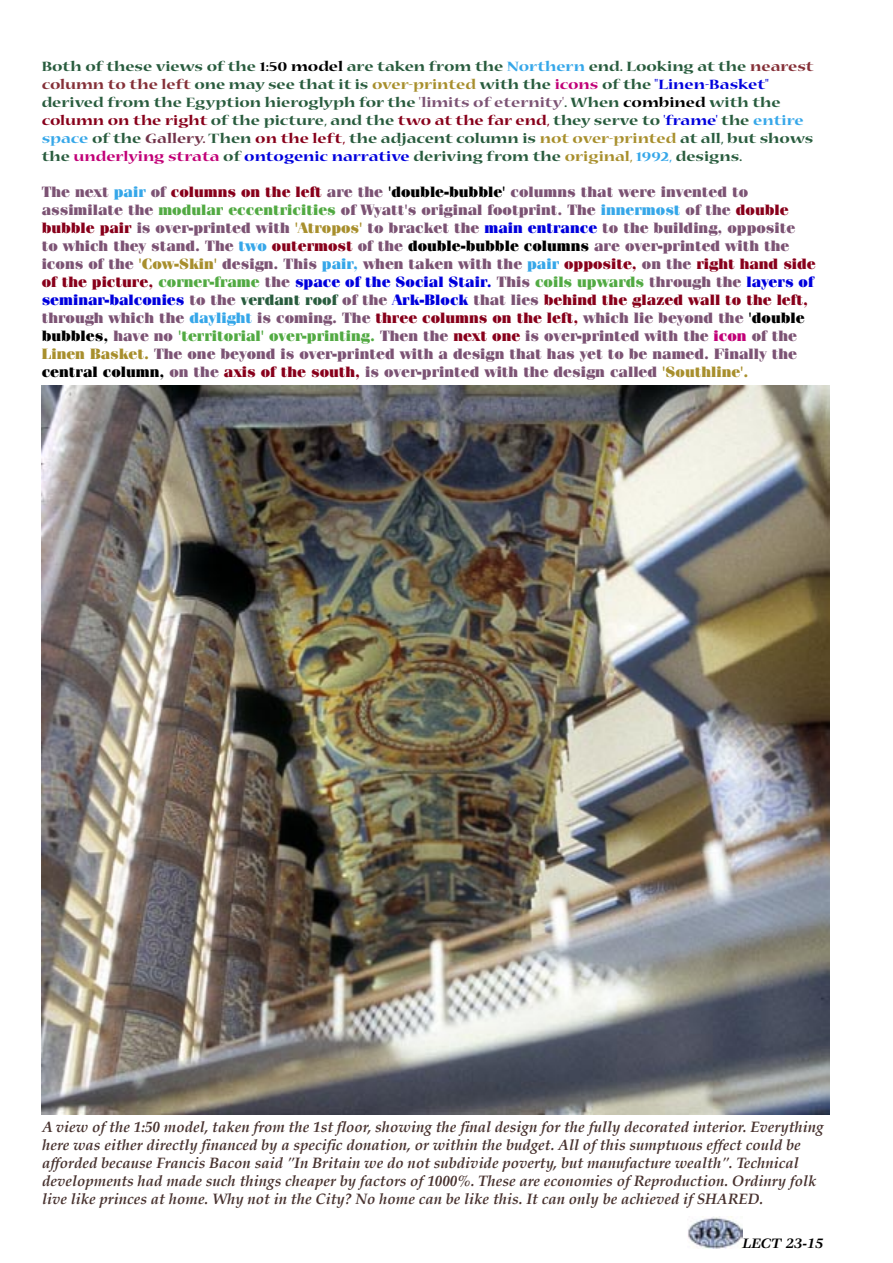
<style>
.page{position:relative;width:893px;height:1263px;background:#fff}
.page>*{position:absolute;margin:0;border:0;box-sizing:border-box;transform-origin:0 0}
.t1{font:900 15px/18px "Fenice";color:#7c5374}
.t2{font:italic 700 15px/18px "Palatino";color:#493330}
.t3{font:700 expanded 15px/18px "Nueva";color:#295c3e}
.t4{font:italic 700 15px "Veljovic";color:#000}
.s1{color:#000}
.s2{color:#36a7e9}
.s3{color:#853038}
.s4{color:#a88f2d}
.s5{color:#c10077}
.s6{color:#00d}
.s7{color:#7c5374}
.s8{color:#88001b}
.s9{color:#72334a}
.s10{color:#52aa43}
.s11{color:#295c3e}
</style>
<div class="page">
<img style="left:688px;top:1216px;width:54px;height:32px">
<img style="left:41px;top:386px;width:788px;height:728px">
<p class="t3" style="left:42px;top:58px;width:773px">Both of these views of the <span class="s1">1:50 model</span> are taken from the <span class="s2">Northern</span> end. Looking at the <span class="s3">nearest column to the left</span> one may see that it is <span class="s4">over-printed</span> with the <span class="s5">icons</span> of the <span class="s6">"Linen-Basket" </span>derived from the Egyption hieroglyph for the <span class="s7">'limits of eternity'</span>. When <span class="s1">combined</span> with the <span class="s8">column on the right</span> of the picture, and the <span class="s8">two at the far end,</span> they serve to <span class="s6">'frame'</span> the <span class="s2">entire space</span> of the <span class="s9">Gallery.</span> Then <span class="s8">on the left,</span> the adjacent column is <span class="s4">not over-printed</span> at all, but shows the <span class="s5">underlying strata</span> of <span class="s6">ontogenic narrative</span> deriving from the <span class="s4">original,</span> <span class="s2">1992,</span> designs.</p>
<p class="t1" style="left:42px;top:182px;width:776px">The next <span class="s2">pair</span> of <span class="s8">columns on the left</span> are the <span class="s1">'double-bubble'</span> columns that were invented to assimilate the <span class="s10">modular eccentricities</span> of Wyatt's original footprint. The <span class="s2">innermost</span> of the <span class="s8">double bubble pair</span> is over-printed with <span class="s4">'Atropos'</span> to bracket the <span class="s6">main entrance</span> to the building, opposite<br>to which they stand. The <span class="s2">two</span> <span class="s8">outermost</span> of the <span class="s1">double-bubble columns</span> are over-printed with the icons of the <span class="s4">'Cow-Skin'</span> design. This <span class="s2">pair,</span> when taken with the <span class="s2">pair</span> <span class="s8">opposite,</span> on the <span class="s8">right hand side of the picture,</span> <span class="s10">corner-frame</span> the <span class="s6">space of the Social Stair.</span> This <span class="s10">coils upwards</span> through the <span class="s6">layers of seminar-balconies</span> to the <span class="s11">verdant roof</span> of the <span class="s6">Ark-Block</span> that lies <span class="s8">behind the glazed wall to the left, </span>through which the <span class="s2">daylight</span> is coming. The <span class="s8">three columns on the left,</span> which lie beyond the <span class="s1">'double bubbles,</span> have no <span class="s10">'territorial' over-printing.</span> Then the <span class="s8">next one</span> is over-printed with the <span class="s5">icon</span> of the <span class="s4">Linen Basket.</span> The one beyond is over-printed with a design that has yet to be named. Finally the <span class="s1">central column,</span> on the <span class="s8">axis of the south,</span> is over-printed with the design called <span class="s4">'Southline'.</span></p>
<p class="t2" style="left:42px;top:1119px;width:783px">A view of the 1:50 model, taken from the 1st floor, showing the final design for the fully decorated interior. Everything here was either directly financed by a specific donation, or within the budget. All of this sumptuous effect could be afforded because Francis Bacon said "In Britain we do not subdivide poverty, but manufacture wealth". Technical developments had made such things cheaper by factors of 1000%. These are economies of Reproduction. Ordinry folk live like princes at home. Why not in the City? No home can be like this. It can only be achieved if SHARED.</p>
<p class="t4" style="left:742px;top:1235px;width:83px">LECT 23-15</p>
</div>
